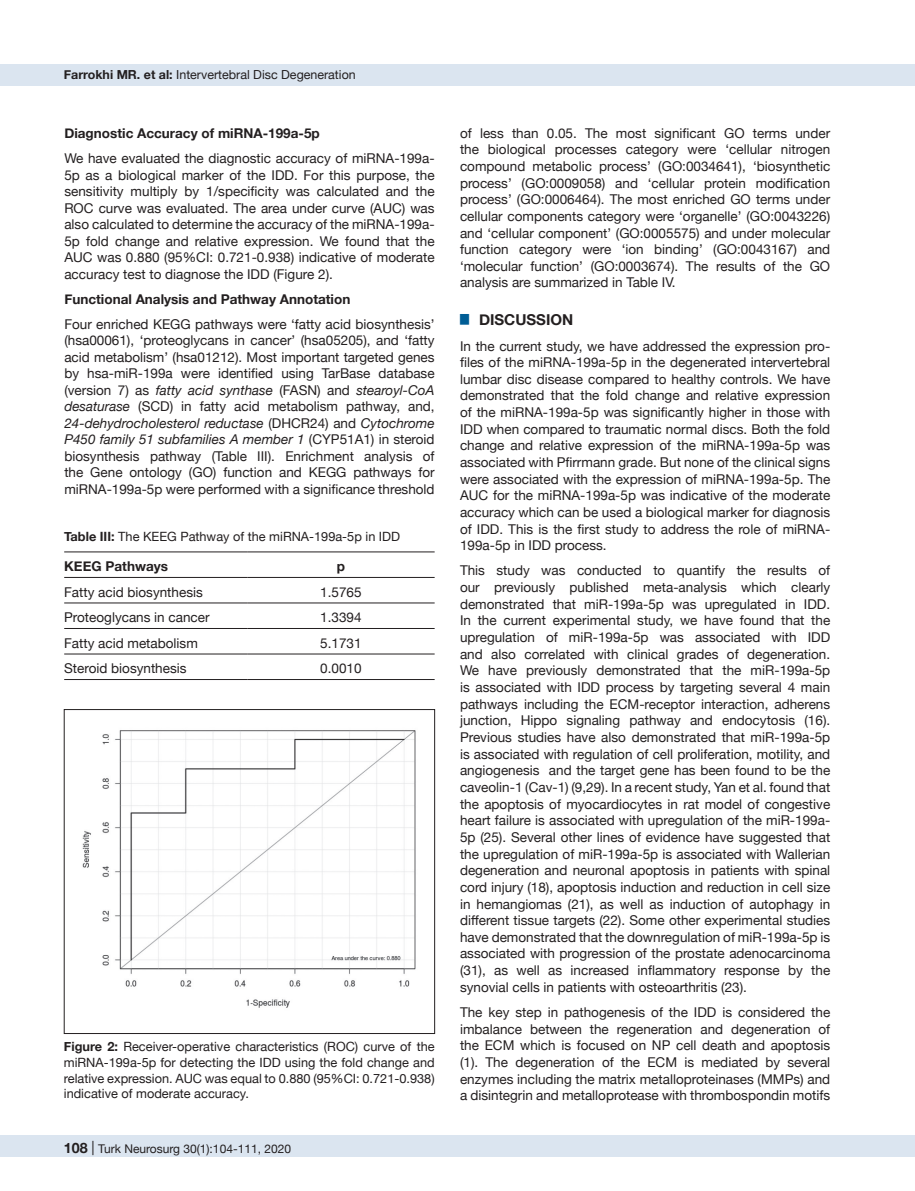
<style>
.page{position:relative;width:915px;height:1191px;background:#fff}
.page>*{position:absolute;margin:0;border:0;box-sizing:border-box;transform-origin:0 0}
.t1{font:700 15px "Helvetica Neue";color:#231f20}
.t2{font:13.5px/16.6px "Helvetica Neue";color:#231f20;text-align:justify}
.t3{font:700 13.5px "Helvetica Neue";color:#231f20}
.t4{font:12.75px/15.8px "Helvetica Neue";color:#231f20;text-align:justify}
.t5{font:12.45px "Helvetica Neue";color:#231f20}
.t6{font:12px "Helvetica Neue";color:#231f20}
.s1{font-weight:700}
.s2{font-style:italic}
.s3{font-weight:700;font-size:14.25px}
.s4{font-size:14.25px}
</style>
<div class="page">
<div style="left:0;top:1135px;width:914px;height:22px;background:#dbe5f0"></div>
<div style="left:0;top:64px;width:914px;height:21px;background:#dbe5f0"></div>
<hr style="left:64px;top:602px;width:183px;height:1px;background:#231f20">
<hr style="left:247px;top:602px;width:187px;height:1px;background:#231f20">
<hr style="left:64px;top:628px;width:183px;height:1px;background:#231f20">
<hr style="left:247px;top:628px;width:187px;height:1px;background:#231f20">
<hr style="left:64px;top:654px;width:183px;height:1px;background:#231f20">
<hr style="left:247px;top:654px;width:187px;height:1px;background:#231f20">
<hr style="left:64px;top:551px;width:183px;height:1px;background:#231f20">
<hr style="left:247px;top:551px;width:187px;height:1px;background:#231f20">
<hr style="left:64px;top:577px;width:183px;height:1px;background:#231f20">
<hr style="left:247px;top:577px;width:187px;height:1px;background:#231f20">
<hr style="left:64px;top:679px;width:183px;height:1px;background:#231f20">
<hr style="left:247px;top:679px;width:187px;height:1px;background:#231f20">
<img style="left:82px;top:730px;width:334px;height:278px">
<div style="left:64px;top:709px;width:371px;height:325px;border:1px solid #231f20"></div>
<p class="t5" style="left:64px;top:66px;width:293px"><span class="s1">Farrokhi MR. et al:</span> Intervertebral Disc Degeneration</p>
<p class="t3" style="left:64px;top:123px;width:257px">Diagnostic Accuracy of miRNA-199a-5p</p>
<p class="t2" style="left:64px;top:151px;width:371px">We have evaluated the diagnostic accuracy of miRNA-199a-5p as a biological marker of the IDD. For this purpose, the sensitivity multiply by 1/specificity was calculated and the ROC curve was evaluated. The area under curve (AUC) was also calculated to determine the accuracy of the miRNA-199a-5p fold change and relative expression. We found that the AUC was 0.880 (95%CI: 0.721-0.938) indicative of moderate accuracy test to diagnose the IDD (Figure 2).</p>
<p class="t3" style="left:64px;top:288px;width:287px">Functional Analysis and Pathway Annotation</p>
<p class="t2" style="left:64px;top:316px;width:371px">Four enriched KEGG pathways were ‘fatty acid biosynthesis’ (hsa00061), ‘proteoglycans in cancer’ (hsa05205), and ‘fatty acid metabolism’ (hsa01212). Most important targeted genes by hsa-miR-199a were identified using TarBase database (version 7) as <span class="s2">fatty acid synthase</span> (FASN) and <span class="s2">stearoyl-CoA desaturase</span> (SCD) in fatty acid metabolism pathway, and, <span class="s2">24-dehydrocholesterol reductase</span> (DHCR24) and <span class="s2">Cytochrome P450 family 51 subfamilies A member 1</span> (CYP51A1) in steroid biosynthesis pathway (Table III). Enrichment analysis of the Gene ontology (GO) function and KEGG pathways for miRNA-199a-5p were performed with a significance threshold</p>
<p class="t4" style="left:64px;top:529px;width:337px"><span class="s1">Table III:</span> The KEEG Pathway of the miRNA-199a-5p in IDD</p>
<p class="t3" style="left:64px;top:556px;width:105px">KEEG Pathways</p>
<p class="t3" style="left:337px;top:556px;width:10px">p</p>
<p class="t2" style="left:64px;top:584px;width:140px">Fatty acid biosynthesis</p>
<p class="t2" style="left:320px;top:584px;width:43px">1.5765</p>
<p class="t2" style="left:64px;top:610px;width:147px">Proteoglycans in cancer</p>
<p class="t2" style="left:320px;top:610px;width:43px">1.3394</p>
<p class="t2" style="left:64px;top:635px;width:135px">Fatty acid metabolism</p>
<p class="t2" style="left:320px;top:635px;width:43px">5.1731</p>
<p class="t2" style="left:64px;top:661px;width:124px">Steroid biosynthesis</p>
<p class="t2" style="left:320px;top:661px;width:43px">0.0010</p>
<p class="t4" style="left:64px;top:1039px;width:372px"><span class="s1">Figure 2:</span> Receiver-operative characteristics (ROC) curve of the miRNA-199a-5p for detecting the IDD using the fold change and relative expression. AUC was equal to 0.880 (95%CI: 0.721-0.938) indicative of moderate accuracy.</p>
<p class="t6" style="left:63px;top:1140px;width:229px"><span class="s3">108</span> <span class="s4">|</span> Turk Neurosurg 30(1):104-111, 2020</p>
<p class="t2" style="left:460px;top:125px;width:371px">of less than 0.05. The most significant GO terms under the biological processes category were ‘cellular nitrogen compound metabolic process’ (GO:0034641), ‘biosynthetic process’ (GO:0009058) and ‘cellular protein modification process’ (GO:0006464). The most enriched GO terms under cellular components category were ‘organelle’ (GO:0043226) and ‘cellular component’ (GO:0005575) and under molecular function category were ‘ion binding’ (GO:0043167) and ‘molecular function’ (GO:0003674). The results of the GO analysis are summarized in Table IV.</p>
<p class="t1" style="left:460px;top:308px;width:115px"><sup>█</sup> DISCUSSION</p>
<p class="t2" style="left:460px;top:338px;width:371px">In the current study, we have addressed the expression pro&shy;files of the miRNA-199a-5p in the degenerated intervertebral lumbar disc disease compared to healthy controls. We have demonstrated that the fold change and relative expression of the miRNA-199a-5p was significantly higher in those with IDD when compared to traumatic normal discs. Both the fold change and relative expression of the miRNA-199a-5p was associated with Pfirrmann grade. But none of the clinical signs were associated with the expression of miRNA-199a-5p. The AUC for the miRNA-199a-5p was indicative of the moderate accuracy which can be used a biological marker for diagnosis of IDD. This is the first study to address the role of miRNA-199a-5p in IDD process.</p>
<p class="t2" style="left:460px;top:563px;width:371px">This study was conducted to quantify the results of our previously published meta-analysis which clearly demonstrated that miR-199a-5p was upregulated in IDD.<br>In the current experimental study, we have found that the upregulation of miR-199a-5p was associated with IDD and also correlated with clinical grades of degeneration.<br>We have previously demonstrated that the miR-199a-5p is associated with IDD process by targeting several 4 main pathways including the ECM-receptor interaction, adherens junction, Hippo signaling pathway and endocytosis (16).<br>Previous studies have also demonstrated that miR-199a-5p is associated with regulation of cell proliferation, motility, and angiogenesis and the target gene has been found to be the caveolin-1 (Cav-1) (9,29). In a recent study, Yan et al. found that the apoptosis of myocardiocytes in rat model of congestive heart failure is associated with upregulation of the miR-199a-5p (25). Several other lines of evidence have suggested that the upregulation of miR-199a-5p is associated with Wallerian degeneration and neuronal apoptosis in patients with spinal cord injury (18), apoptosis induction and reduction in cell size in hemangiomas (21), as well as induction of autophagy in different tissue targets (22). Some other experimental studies have demonstrated that the downregulation of miR-199a-5p is associated with progression of the prostate adenocarcinoma (31), as well as increased inflammatory response by the synovial cells in patients with osteoarthritis (23).</p>
<p class="t2" style="left:460px;top:1004px;width:371px">The key step in pathogenesis of the IDD is considered the imbalance between the regeneration and degeneration of the ECM which is focused on NP cell death and apoptosis (1). The degeneration of the ECM is mediated by several enzymes including the matrix metalloproteinases (MMPs) and a disintegrin and metalloprotease with thrombospondin motifs</p>
</div>
